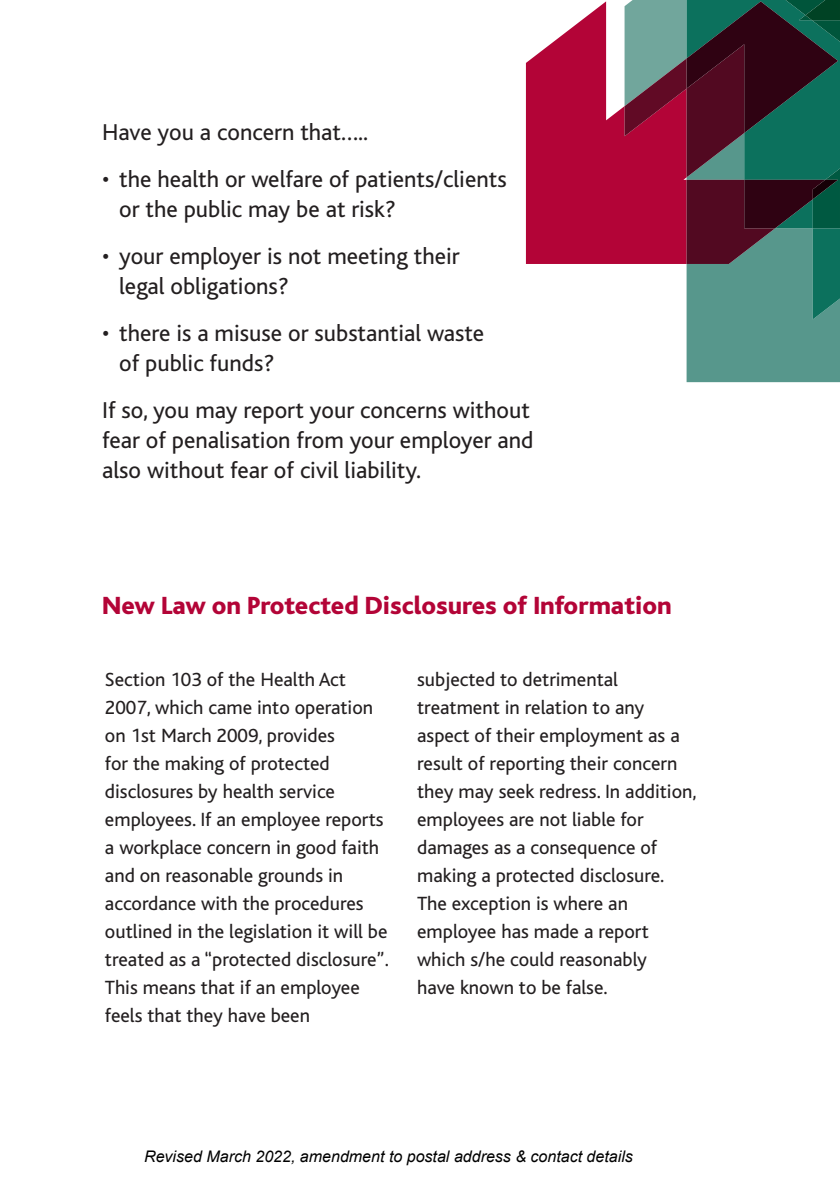
<style>
.page{position:relative;width:840px;height:1191px;background:#fff}
.page>*{position:absolute;margin:0;border:0;box-sizing:border-box;transform-origin:0 0}
.t1{font:800 26px "Bliss";color:#b30437}
.t2{font:24px/30px "Bliss";color:#231f20}
.t3{font:20px/28px "Bliss";color:#231f20}
.t4{font:italic 16px "Arial";color:#000}
</style>
<div class="page">
<svg style="left:525px;top:1px;width:99px;height:263px;fill:#b30437"></svg>
<svg style="left:624px;top:0;width:215px;height:382px;background:#605f64"></svg>
<p class="t2" style="left:102px;top:118px;width:267px">Have you a concern that…..</p>
<p class="t2" style="left:119px;top:165px;width:389px;text-indent:-17px">• the health or welfare of patients/clients or the public may be at risk?</p>
<p class="t2" style="left:119px;top:242px;width:342px;text-indent:-17px">• your employer is not meeting their legal obligations?</p>
<p class="t2" style="left:119px;top:319px;width:366px;text-indent:-17px">• there is a misuse or substantial waste of public funds?</p>
<p class="t2" style="left:102px;top:396px;width:432px">If so, you may report your concerns without fear of penalisation from your employer and also without fear of civil liability.</p>
<h1 class="t1" style="left:102px;top:592px;width:570px">New Law on Protected Disclosures of Information</h1>
<p class="t3" style="left:105px;top:665px;width:285px">Section 103 of the Health Act<br>2007, which came into operation on 1st March 2009, provides<br>for the making of protected disclosures by health service employees. If an employee reports a workplace concern in good faith and on reasonable grounds in accordance with the procedures outlined in the legislation it will be treated as a “protected disclosure”.<br>This means that if an employee feels that they have been</p>
<p class="t3" style="left:417px;top:665px;width:281px">subjected to detrimental treatment in relation to any aspect of their employment as a result of reporting their concern they may seek redress. In addition, employees are not liable for damages as a consequence of making a protected disclosure.<br>The exception is where an employee has made a report which s/he could reasonably<br>have known to be false.</p>
<p class="t4" style="left:144px;top:1146px;width:490px">Revised March 2022, amendment to postal address &amp; contact details</p>
</div>
